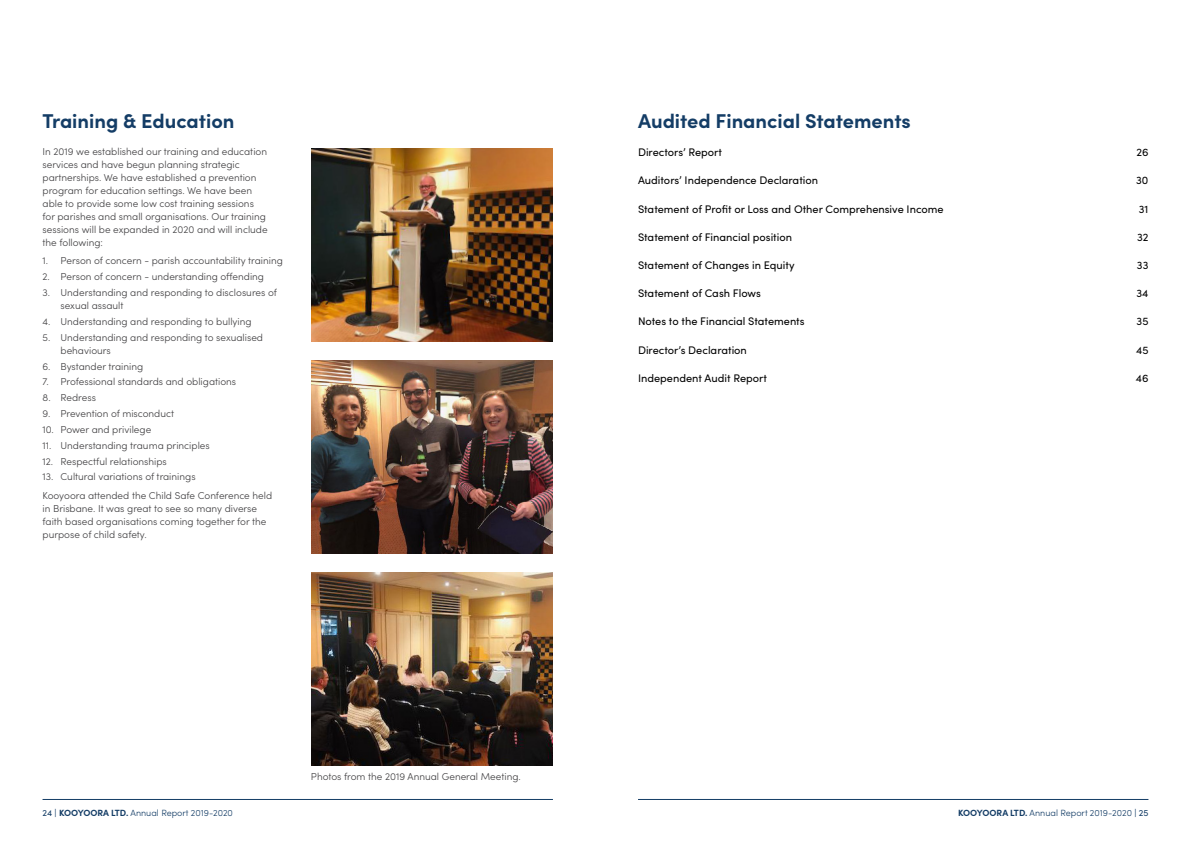
<style>
.page{position:relative;width:1191px;height:842px;background:#fff}
.page>*{position:absolute;margin:0;border:0;box-sizing:border-box;transform-origin:0 0}
.t1{font:700 20px "Sofia Pro";color:#143d66}
.t2{font:11px "Sofia Pro";color:#000}
.t3{font:300 10px/13px "Sofia Pro";color:#414042}
.t4{font:300 9px "Sofia Pro";color:#143d66}
.s1{font-weight:400}
.s2{font-weight:700}
</style>
<div class="page">
<hr style="left:43px;top:799px;width:510px;height:1px;background:#143d66">
<hr style="left:638px;top:799px;width:510px;height:1px;background:#143d66">
<img style="left:312px;top:148px;width:241px;height:194px">
<img style="left:312px;top:360px;width:241px;height:194px">
<img style="left:312px;top:573px;width:241px;height:193px">
<h1 class="t1" style="left:43px;top:105px;width:193px">Training &amp; Education</h1>
<p class="t3" style="left:43px;top:144px;width:227px">In 2019 we established our training and education services and have begun planning strategic partnerships. We have established a prevention program for education settings. We have been able to provide some low cost training sessions for parishes and small organisations. Our training sessions will be expanded in 2020 and will include the following:</p>
<p class="t3" style="left:43px;top:254px;width:242px">1. Person of concern - parish accountability training</p>
<p class="t3" style="left:43px;top:270px;width:223px">2. Person of concern - understanding offending</p>
<p class="t3" style="left:61px;top:285px;width:218px;text-indent:-18px">3. Understanding and responding to disclosures of sexual assault</p>
<p class="t3" style="left:43px;top:314px;width:211px">4. Understanding and responding to bullying</p>
<p class="t3" style="left:61px;top:330px;width:204px;text-indent:-18px">5. Understanding and responding to sexualised behaviours</p>
<p class="t3" style="left:43px;top:359px;width:102px">6. Bystander training</p>
<p class="t3" style="left:43px;top:375px;width:195px">7. Professional standards and obligations</p>
<p class="t3" style="left:43px;top:391px;width:55px">8. Redress</p>
<p class="t3" style="left:43px;top:406px;width:133px">9. Prevention of misconduct</p>
<p class="t3" style="left:43px;top:422px;width:110px">10. Power and privilege</p>
<p class="t3" style="left:43px;top:438px;width:169px">11. Understanding trauma principles</p>
<p class="t3" style="left:43px;top:454px;width:126px">12. Respectful relationships</p>
<p class="t3" style="left:43px;top:467px;width:231px;line-height:18.7px">13. Cultural variations of trainings<br>Kooyoora attended the Child Safe Conference held</p>
<p class="t3" style="left:43px;top:501px;width:225px">in Brisbane. It was great to see so many diverse faith based organisations coming together for the purpose of child safety.</p>
<p class="t3" style="left:311px;top:769px;width:211px">Photos from the 2019 Annual General Meeting.</p>
<h1 class="t1" style="left:638px;top:105px;width:274px">Audited Financial Statements</h1>
<p class="t2" style="left:638px;top:144px;width:86px">Directors’ Report</p>
<p class="t2" style="left:1136px;top:144px;width:14px">26</p>
<p class="t2" style="left:638px;top:173px;width:182px">Auditors’ Independence Declaration</p>
<p class="t2" style="left:1136px;top:173px;width:14px">30</p>
<p class="t2" style="left:638px;top:201px;width:307px">Statement of Profit or Loss and Other Comprehensive Income</p>
<p class="t2" style="left:1138px;top:201px;width:11px">31</p>
<p class="t2" style="left:638px;top:229px;width:156px">Statement of Financial position</p>
<p class="t2" style="left:1137px;top:229px;width:13px">32</p>
<p class="t2" style="left:638px;top:257px;width:158px">Statement of Changes in Equity</p>
<p class="t2" style="left:1137px;top:257px;width:13px">33</p>
<p class="t2" style="left:638px;top:285px;width:124px">Statement of Cash Flows</p>
<p class="t2" style="left:1136px;top:285px;width:13px">34</p>
<p class="t2" style="left:638px;top:313px;width:168px">Notes to the Financial Statements</p>
<p class="t2" style="left:1136px;top:313px;width:13px">35</p>
<p class="t2" style="left:638px;top:342px;width:110px">Director’s Declaration</p>
<p class="t2" style="left:1136px;top:342px;width:14px">45</p>
<p class="t2" style="left:638px;top:370px;width:130px">Independent Audit Report</p>
<p class="t2" style="left:1135px;top:370px;width:14px">46</p>
<p class="t4" style="left:43px;top:806px;width:192px"><span class="s1">24 |</span> <span class="s2">KOOYOORA LTD.</span> Annual Report 2019-2020</p>
<p class="t4" style="left:958px;top:806px;width:192px"><span class="s2">KOOYOORA LTD.</span> Annual Report 2019-2020 <span class="s1">| 25</span></p>
</div>
